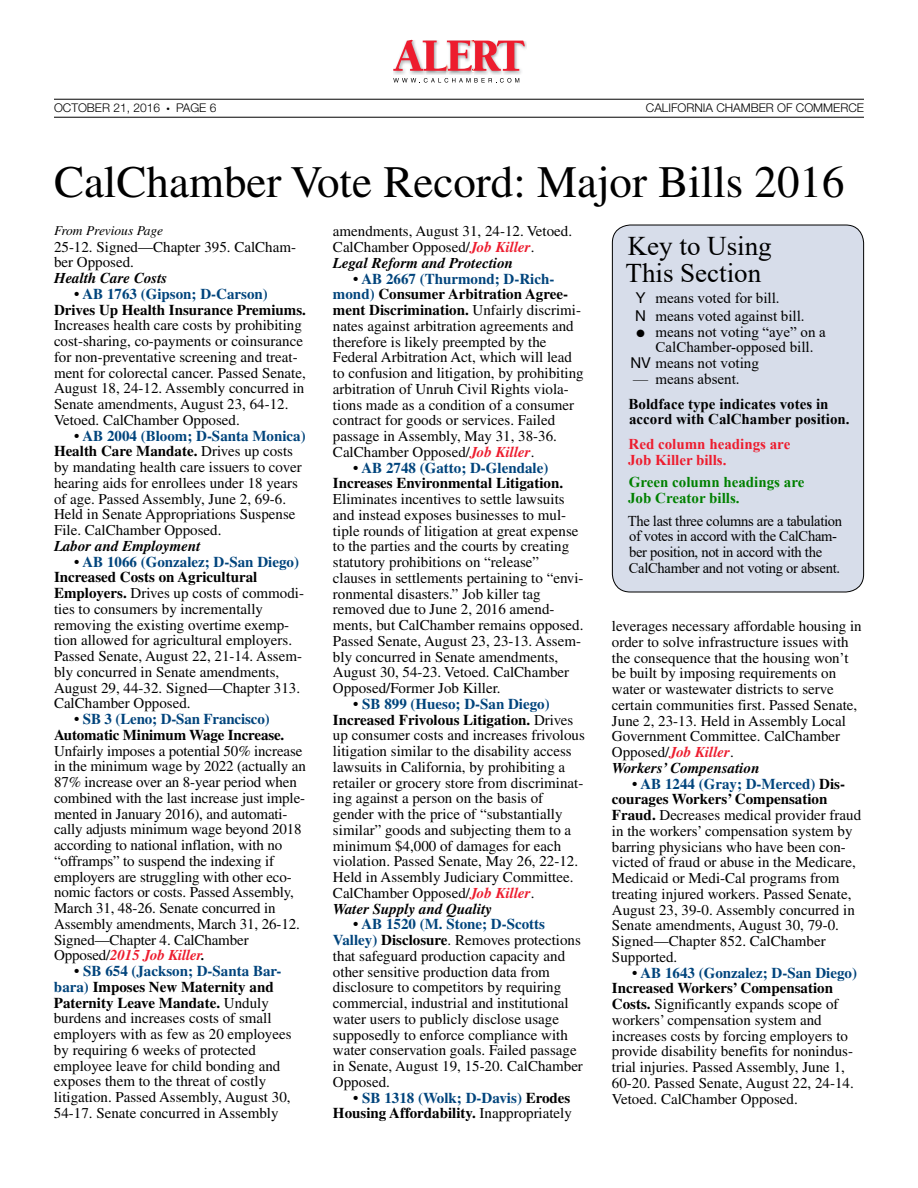
<style>
.page{position:relative;width:918px;height:1188px;background:#fff}
.page>*{position:absolute;margin:0;border:0;box-sizing:border-box;transform-origin:0 0}
.t1{font:45px "Times";color:#000}
.t2{font:27px/27px "Times New Roman";color:#000}
.t3{font:15px/15.8px "Times";color:#000}
.t4{font:700 15px/15.8px "Times";color:#000;text-align:center}
.t5{font:15px/15.8px "Times New Roman";letter-spacing:-.02em;color:#000}
.t6{font:15px/18px "Times New Roman";color:#000}
.t7{font:700 15px/15.8px "Times New Roman";color:#000}
.t8{font:700 15px/15.8px "Times New Roman";color:#008000}
.t9{font:700 15px/15.8px "Times New Roman";color:#ed1c2e}
.t10{font:italic 700 15px "Times";color:#000}
.t11{font:italic 13.5px "Times";letter-spacing:-.01em;color:#000}
.t12{font:300 12px "Helvetica Neue LT Std";color:#000}
.s1{color:#00447c}
.s2{font-weight:700}
.s3{font-weight:700;color:#00447c}
.s4{font-weight:700;font-style:italic;color:#ed1c2e}
.s5{font-weight:700;font-style:italic}
.s6{font-weight:400}
.s7{font-family:"Helvetica Neue LT Std"}
</style>
<div class="page">
<hr style="left:54px;top:99px;width:810px;height:1px;background:#000">
<hr style="left:54px;top:117px;width:810px;height:1px;background:#000">
<img style="left:426px;top:72px;width:21px;height:2px">
<img style="left:503px;top:41px;width:23px;height:33px">
<img style="left:393px;top:72px;width:33px;height:2px">
<img style="left:474px;top:72px;width:29px;height:2px">
<img style="left:447px;top:72px;width:27px;height:2px">
<svg style="left:393px;top:40px;width:132px;height:32px"></svg>
<svg style="left:393px;top:78px;width:126px;height:5px"></svg>
<div style="left:612px;top:225px;width:252px;height:367px;background:#d7ddea;border-radius:18px"></div>
<div style="left:612px;top:225px;width:252px;height:367px;border:1px solid #000;border-radius:18px"></div>
<p class="t12" style="left:54px;top:101px;width:108px">OCTOBER 21, 2016</p>
<p class="t12" style="left:167px;top:101px;width:51px">● PAGE 6</p>
<p class="t12" style="left:646px;top:101px;width:220px">CALIFORNIA CHAMBER OF COMMERCE</p>
<h1 class="t1" style="left:54px;top:157px;width:792px">CalChamber Vote Record: Major Bills 2016</h1>
<p class="t11" style="left:54px;top:223px;width:111px">From Previous Page</p>
<p class="t3" style="left:54px;top:239px;width:244px">25-12. Signed—Chapter 395. CalCham&shy;ber Opposed.</p>
<p class="t10" style="left:54px;top:269px;width:115px">Health Care Costs</p>
<p class="t4" style="left:54px;top:286px;width:254px;text-align:left;text-indent:20px">• <span class="s1">AB 1763 (Gipson; D-Carson)<br></span>Drives Up Health Insurance Premiums.</p>
<p class="t3" style="left:54px;top:317px;width:253px">Increases health care costs by prohibiting cost-sharing, co-payments or coinsurance for non-preventative screening and treat&shy;ment for colorectal cancer. Passed Senate, August 18, 24-12. Assembly concurred in Senate amendments, August 23, 64-12.<br>Vetoed. CalChamber Opposed.</p>
<p class="t3" style="left:54px;top:428px;width:253px;text-indent:20px"><span class="s2">•</span> <span class="s3">AB 2004 (Bloom; D-Santa Monica)<br></span><span class="s2">Health Care Mandate.</span> Drives up costs by mandating health care issuers to cover hearing aids for enrollees under 18 years of age. Passed Assembly, June 2, 69-6.<br>Held in Senate Appropriations Suspense File. CalChamber Opposed.</p>
<p class="t10" style="left:54px;top:537px;width:148px">Labor and Employment</p>
<p class="t3" style="left:54px;top:554px;width:252px;text-indent:20px"><span class="s2">•</span> <span class="s3">AB 1066 (Gonzalez; D-San Diego)<br></span><span class="s2">Increased Costs on Agricultural Employers.</span> Drives up costs of commodi&shy;ties to consumers by incrementally removing the existing overtime exemp&shy;tion allowed for agricultural employers.<br>Passed Senate, August 22, 21-14. Assem&shy;bly concurred in Senate amendments, August 29, 44-32. Signed—Chapter 313.<br>CalChamber Opposed.</p>
<p class="t4" style="left:54px;top:711px;width:232px">• <span class="s1">SB 3 (Leno; D-San Francisco)<br></span>Automatic Minimum Wage Increase.</p>
<p class="t3" style="left:54px;top:743px;width:253px">Unfairly imposes a potential 50% increase in the minimum wage by 2022 (actually an 87% increase over an 8-year period when combined with the last increase just imple&shy;mented in January 2016), and automati&shy;cally adjusts minimum wage beyond 2018 according to national inflation, with no “offramps” to suspend the indexing if employers are struggling with other eco&shy;nomic factors or costs. Passed Assembly, March 31, 48-26. Senate concurred in Assembly amendments, March 31, 26-12.<br>Signed—Chapter 4. CalChamber Opposed/<span class="s4">2015 Job Killer</span><span class="s5">.</span></p>
<p class="t3" style="left:54px;top:963px;width:239px;text-indent:20px"><span class="s2">•</span> <span class="s3">SB 654 (Jackson; D-Santa Bar&shy;bara)</span> <span class="s2">Imposes New Maternity and Paternity Leave Mandate.</span> Unduly burdens and increases costs of small employers with as few as 20 employees by requiring 6 weeks of protected employee leave for child bonding and exposes them to the threat of costly litigation. Passed Assembly, August 30, 54-17. Senate concurred in Assembly</p>
<p class="t3" style="left:333px;top:223px;width:241px">amendments, August 31, 24-12. Vetoed.<br>CalChamber Opposed/<span class="s4">Job Killer</span>.<br><span class="s5">Legal Reform and Protection</span></p>
<p class="t3" style="left:333px;top:271px;width:252px;text-indent:20px"><span class="s2">•</span> <span class="s3">AB 2667 (Thurmond; D-Rich&shy;mond)</span> <span class="s2">Consumer Arbitration Agree&shy;ment Discrimination.</span> Unfairly discrimi&shy;nates against arbitration agreements and therefore is likely preempted by the Federal Arbitration Act, which will lead to confusion and litigation, by prohibiting arbitration of Unruh Civil Rights viola&shy;tions made as a condition of a consumer contract for goods or services. Failed passage in Assembly, May 31, 38-36.<br>CalChamber Opposed/<span class="s4">Job Killer</span>.</p>
<p class="t4" style="left:333px;top:459px;width:232px">• <span class="s1">AB 2748 (Gatto; D-Glendale)<br></span>Increases Environmental Litigation.</p>
<p class="t3" style="left:333px;top:491px;width:252px">Eliminates incentives to settle lawsuits and instead exposes businesses to mul&shy;tiple rounds of litigation at great expense to the parties and the courts by creating statutory prohibitions on “release” clauses in settlements pertaining to “envi&shy;ronmental disasters.” Job killer tag removed due to June 2, 2016 amend&shy;ments, but CalChamber remains opposed.<br>Passed Senate, August 23, 23-13. Assem&shy;bly concurred in Senate amendments, August 30, 54-23. Vetoed. CalChamber Opposed/Former Job Killer.</p>
<p class="t3" style="left:333px;top:696px;width:253px;text-indent:20px"><span class="s2">•</span> <span class="s3">SB 899 (Hueso; D-San Diego)<br></span><span class="s2">Increased Frivolous Litigation.</span> Drives up consumer costs and increases frivolous litigation similar to the disability access lawsuits in California, by prohibiting a retailer or grocery store from discriminat&shy;ing against a person on the basis of gender with the price of “substantially similar” goods and subjecting them to a minimum $4,000 of damages for each violation. Passed Senate, May 26, 22-12.<br>Held in Assembly Judiciary Committee.<br>CalChamber Opposed/<span class="s4">Job Killer</span>.<br><span class="s5">Water Supply and Quality</span></p>
<p class="t3" style="left:333px;top:916px;width:251px;text-indent:20px"><span class="s2">•</span> <span class="s3">AB 1520 (M. Stone; D-Scotts Valley)</span> <span class="s2">Disclosure</span>. Removes protections that safeguard production capacity and other sensitive production data from disclosure to competitors by requiring commercial, industrial and institutional water users to publicly disclose usage supposedly to enforce compliance with water conservation goals. Failed passage in Senate, August 19, 15-20. CalChamber Opposed.</p>
<p class="t4" style="left:333px;top:1089px;width:240px;text-align:right">• <span class="s1">SB 1318 (Wolk; D-Davis)</span> Erodes<br>Housing Affordability. <span class="s6">Inappropriately</span></p>
<h2 class="t2" style="left:626px;top:231px;width:148px">Key to Using<br>This Section</h2>
<p class="t6" style="left:635px;top:288px;width:171px"><span class="s7">Y</span> means voted for bill.<br><span class="s7">N</span> means voted against bill.</p>
<p class="t6" style="left:636px;top:322px;width:191px">● means not voting “aye” on a</p>
<p class="t6" style="left:656px;top:338px;width:160px">CalChamber-opposed bill.</p>
<p class="t6" style="left:631px;top:354px;width:130px"><span class="s7">NV</span> means not voting</p>
<p class="t6" style="left:633px;top:369px;width:108px">— means absent.</p>
<p class="t7" style="left:629px;top:395px;width:223px">Boldface type indicates votes in accord with CalChamber position.</p>
<p class="t9" style="left:628px;top:436px;width:164px">Red column headings are<br>Job Killer bills.</p>
<p class="t8" style="left:628px;top:474px;width:178px">Green column headings are<br>Job Creator bills.</p>
<p class="t5" style="left:628px;top:512px;width:216px">The last three columns are a tabulation of votes in accord with the CalCham&shy;ber position, not in accord with the CalChamber and not voting or absent.</p>
<p class="t3" style="left:612px;top:618px;width:251px">leverages necessary affordable housing in order to solve infrastructure issues with the consequence that the housing won’t be built by imposing requirements on water or wastewater districts to serve certain communities first. Passed Senate, June 2, 23-13. Held in Assembly Local Government Committee. CalChamber Opposed/<span class="s4">Job Killer</span>.<br><span class="s5">Workers’ Compensation</span></p>
<p class="t3" style="left:612px;top:776px;width:251px;text-indent:20px"><span class="s2">•</span> <span class="s3">AB 1244 (Gray; D-Merced)</span> <span class="s2">Dis&shy;courages Workers’ Compensation Fraud.</span> Decreases medical provider fraud in the workers’ compensation system by barring physicians who have been con&shy;victed of fraud or abuse in the Medicare, Medicaid or Medi-Cal programs from treating injured workers. Passed Senate, August 23, 39-0. Assembly concurred in Senate amendments, August 30, 79-0.<br>Signed—Chapter 852. CalChamber Supported.</p>
<p class="t3" style="left:612px;top:965px;width:247px;text-indent:20px"><span class="s2">•</span> <span class="s3">AB 1643 (Gonzalez; D-San Diego)<br></span><span class="s2">Increased Workers’ Compensation Costs.</span> Significantly expands scope of workers’ compensation system and increases costs by forcing employers to provide disability benefits for nonindus&shy;trial injuries. Passed Assembly, June 1, 60-20. Passed Senate, August 22, 24-14.<br>Vetoed. CalChamber Opposed.</p>
</div>
